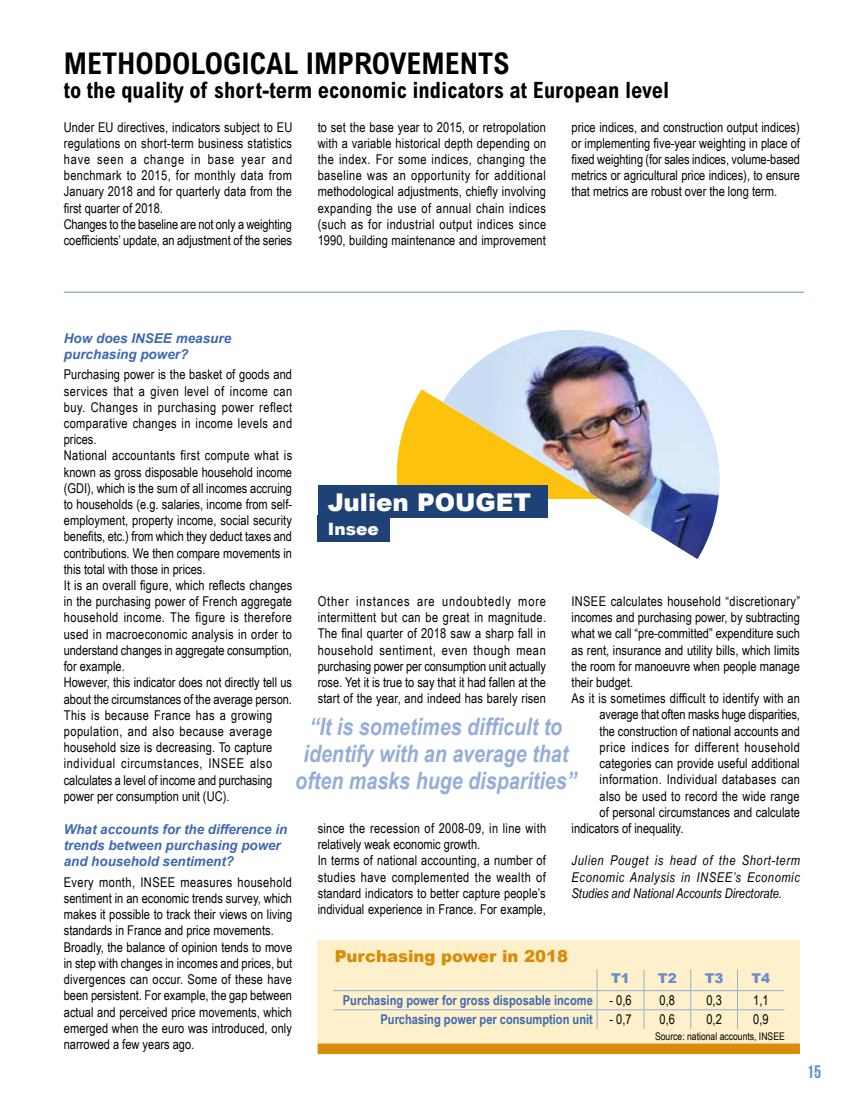
<style>
.page{position:relative;width:851px;height:1106px;background:#fff}
.page>*{position:absolute;margin:0;border:0;box-sizing:border-box;transform-origin:0 0}
.t1{font:700 condensed 30px "Arial";color:#000}
.t2{font:900 24.45px "Arial";color:#fff}
.t3{font:italic 700 24px/27px "Arial Narrow";color:#94aed9;text-align:center}
.t4{font:700 condensed 22.5px "Arial";color:#000}
.t5{font:700 18px "Bebas Neue";color:#688ec8}
.t6{font:900 16.95px "Arial";color:#fff}
.t7{font:900 16.5px "Arial";color:#d88c07}
.t8{font:13.5px/16.2px "Arial Narrow";letter-spacing:.005em;color:#000}
.t9{font:italic 700 13.5px/16.2px "Arial";color:#3e69b1}
.t10{font:italic 13.5px/16.2px "Arial Narrow";color:#000;text-align:justify}
.t11{font:700 13.5px "Arial Narrow";color:#3e69b1}
.t12{font:13.5px "Arial Narrow";letter-spacing:.025em;color:#000}
.t13{font:13.5px "Arial Narrow";letter-spacing:.03em;color:#000}
.t14{font:13.5px "Arial Narrow";letter-spacing:.04em;color:#000}
.t15{font:900 13.5px "Arial";color:#688ec8}
.t16{font:10.5px "Arial Narrow";color:#000}
.s1{font-weight:400;color:#000}
</style>
<div class="page">
<svg style="left:393px;top:389px;width:49px;height:97px"></svg>
<svg style="left:442px;top:360px;width:39px;height:126px;background:#edd170"></svg>
<img style="left:481px;top:330px;width:239px;height:229px">
<div style="left:317px;top:486px;width:230px;height:32px;background:#1e4176"></div>
<div style="left:317px;top:515px;width:73px;height:27px;background:#1e4176"></div>
<div style="left:317px;top:940px;width:482px;height:114px;background:#fdf0ca"></div>
<div style="left:317px;top:1043px;width:482px;height:11px;background:#d88c07"></div>
<hr style="left:333px;top:990px;width:264px;height:1px;background:#94aed9">
<hr style="left:597px;top:990px;width:46px;height:1px;background:#94aed9">
<hr style="left:643px;top:990px;width:47px;height:1px;background:#94aed9">
<hr style="left:690px;top:990px;width:47px;height:1px;background:#94aed9">
<hr style="left:737px;top:990px;width:47px;height:1px;background:#94aed9">
<hr style="left:333px;top:1009px;width:264px;height:1px;background:#94aed9">
<hr style="left:597px;top:1009px;width:46px;height:1px;background:#94aed9">
<svg style="left:596px;top:969px;width:1px;height:59px"></svg>
<hr style="left:643px;top:1009px;width:47px;height:1px;background:#94aed9">
<svg style="left:643px;top:969px;width:1px;height:59px"></svg>
<hr style="left:690px;top:1009px;width:47px;height:1px;background:#94aed9">
<svg style="left:690px;top:969px;width:1px;height:59px"></svg>
<hr style="left:737px;top:1009px;width:47px;height:1px;background:#94aed9">
<svg style="left:737px;top:969px;width:1px;height:59px"></svg>
<hr style="left:64px;top:292px;width:740px;height:1px;background:#688ec8">
<h1 class="t1" style="left:64px;top:46px;width:447px">METHODOLOGICAL IMPROVEMENTS</h1>
<h3 class="t4" style="left:64px;top:77px;width:607px">to the quality of short-term economic indicators at European level</h3>
<p class="t8" style="left:64px;top:118px;width:230px">Under EU directives, indicators subject to EU regulations on short-term business statistics have seen a change in base year and benchmark to 2015, for monthly data from January 2018 and for quarterly data from the first quarter of 2018.<br>Changes to the baseline are not only a weighting coefficients’ update, an adjustment of the series</p>
<p class="t8" style="left:317px;top:118px;width:230px;text-align:justify">to set the base year to 2015, or retropolation with a variable historical depth depending on the index. For some indices, changing the baseline was an opportunity for additional methodological adjustments, chiefly involving expanding the use of annual chain indices (such as for industrial output indices since 1990, building maintenance and improvement</p>
<p class="t8" style="left:571px;top:118px;width:230px;text-align:justify">price indices, and construction output indices) or implementing five-year weighting in place of fixed weighting (for sales indices, volume-based metrics or agricultural price indices), to ensure that metrics are robust over the long term.</p>
<p class="t9" style="left:64px;top:330px;width:169px">How does INSEE measure purchasing power?</p>
<p class="t8" style="left:64px;top:366px;width:230px">Purchasing power is the basket of goods and services that a given level of income can buy. Changes in purchasing power reflect comparative changes in income levels and prices.<br>National accountants first compute what is known as gross disposable household income (GDI), which is the sum of all incomes accruing to households (e.g. salaries, income from self&shy;employment, property income, social security benefits, etc.) from which they deduct taxes and contributions. We then compare movements in this total with those in prices.<br>It is an overall figure, which reflects changes in the purchasing power of French aggregate household income. The figure is therefore used in macroeconomic analysis in order to understand changes in aggregate consumption, for example.<br>However, this indicator does not directly tell us about the circumstances of the average person.<br>This is because France has a growing population, and also because average household size is decreasing. To capture individual circumstances, INSEE also calculates a level of income and purchasing power per consumption unit (UC).</p>
<p class="t9" style="left:64px;top:821px;width:225px">What accounts for the difference in trends between purchasing power and household sentiment?</p>
<p class="t8" style="left:64px;top:873px;width:230px">Every month, INSEE measures household sentiment in an economic trends survey, which makes it possible to track their views on living standards in France and price movements.<br>Broadly, the balance of opinion tends to move in step with changes in incomes and prices, but divergences can occur. Some of these have been persistent. For example, the gap between actual and perceived price movements, which emerged when the euro was introduced, only narrowed a few years ago.</p>
<h2 class="t2" style="left:328px;top:484px;width:205px">Julien POUGET</h2>
<p class="t6" style="left:328px;top:516px;width:52px">Insee</p>
<p class="t8" style="left:317px;top:592px;width:230px;text-align:justify">Other instances are undoubtedly more intermittent but can be great in magnitude.<br>The final quarter of 2018 saw a sharp fall in household sentiment, even though mean purchasing power per consumption unit actually rose. Yet it is true to say that it had fallen at the start of the year, and indeed has barely risen</p>
<p class="t12" style="left:571px;top:591px;width:230px">INSEE calculates household “discretionary”</p>
<p class="t8" style="left:571px;top:609px;width:230px">incomes and purchasing power, by subtracting</p>
<p class="t8" style="left:571px;top:625px;width:230px">what we call “pre-committed” expenditure such</p>
<p class="t8" style="left:571px;top:641px;width:229px">as rent, insurance and utility bills, which limits</p>
<p class="t8" style="left:571px;top:657px;width:230px">the room for manoeuvre when people manage</p>
<p class="t8" style="left:571px;top:673px;width:63px">their budget.</p>
<p class="t8" style="left:571px;top:690px;width:230px">As it is sometimes difficult to identify with an</p>
<p class="t8" style="left:599px;top:706px;width:202px">average that often masks huge disparities,</p>
<p class="t8" style="left:599px;top:722px;width:202px">the construction of national accounts and</p>
<p class="t14" style="left:599px;top:737px;width:202px">price indices for different household</p>
<p class="t8" style="left:599px;top:754px;width:202px">categories can provide useful additional</p>
<p class="t13" style="left:599px;top:769px;width:202px">information. Individual databases can</p>
<p class="t8" style="left:599px;top:787px;width:202px">also be used to record the wide range</p>
<p class="t8" style="left:599px;top:803px;width:202px">of personal circumstances and calculate</p>
<p class="t8" style="left:571px;top:819px;width:113px">indicators of inequality.</p>
<p class="t10" style="left:571px;top:852px;width:230px">Julien Pouget is head of the Short-term Economic Analysis in INSEE’s Economic Studies and National Accounts Directorate.</p>
<h3 class="t3" style="left:295px;top:711px;width:283px">“It is sometimes difficult to identify with an average that often masks huge disparities”</h3>
<p class="t8" style="left:317px;top:819px;width:230px">since the recession of 2008-09, in line with relatively weak economic growth.<br>In terms of national accounting, a number of studies have complemented the wealth of standard indicators to better capture people’s individual experience in France. For example,</p>
<p class="t7" style="left:334px;top:944px;width:235px">Purchasing power in 2018</p>
<p class="t15" style="left:611px;top:968px;width:20px">T1</p>
<p class="t15" style="left:657px;top:968px;width:20px">T2</p>
<p class="t15" style="left:704px;top:968px;width:20px">T3</p>
<p class="t15" style="left:751px;top:968px;width:20px">T4</p>
<p class="t11" style="left:343px;top:989px;width:290px">Purchasing power for gross disposable income <span class="s1">- 0,6</span></p>
<p class="t8" style="left:659px;top:991px;width:17px">0,8</p>
<p class="t8" style="left:706px;top:991px;width:17px">0,3</p>
<p class="t8" style="left:753px;top:991px;width:17px">1,1</p>
<p class="t11" style="left:380px;top:1008px;width:252px">Purchasing power per consumption unit <span class="s1">- 0,7</span></p>
<p class="t8" style="left:659px;top:1010px;width:17px">0,6</p>
<p class="t8" style="left:706px;top:1010px;width:17px">0,2</p>
<p class="t8" style="left:753px;top:1010px;width:17px">0,9</p>
<p class="t16" style="left:655px;top:1028px;width:131px">Source: national accounts, INSEE</p>
<h3 class="t5" style="left:806px;top:1062px;width:16px">15</h3>
</div>
